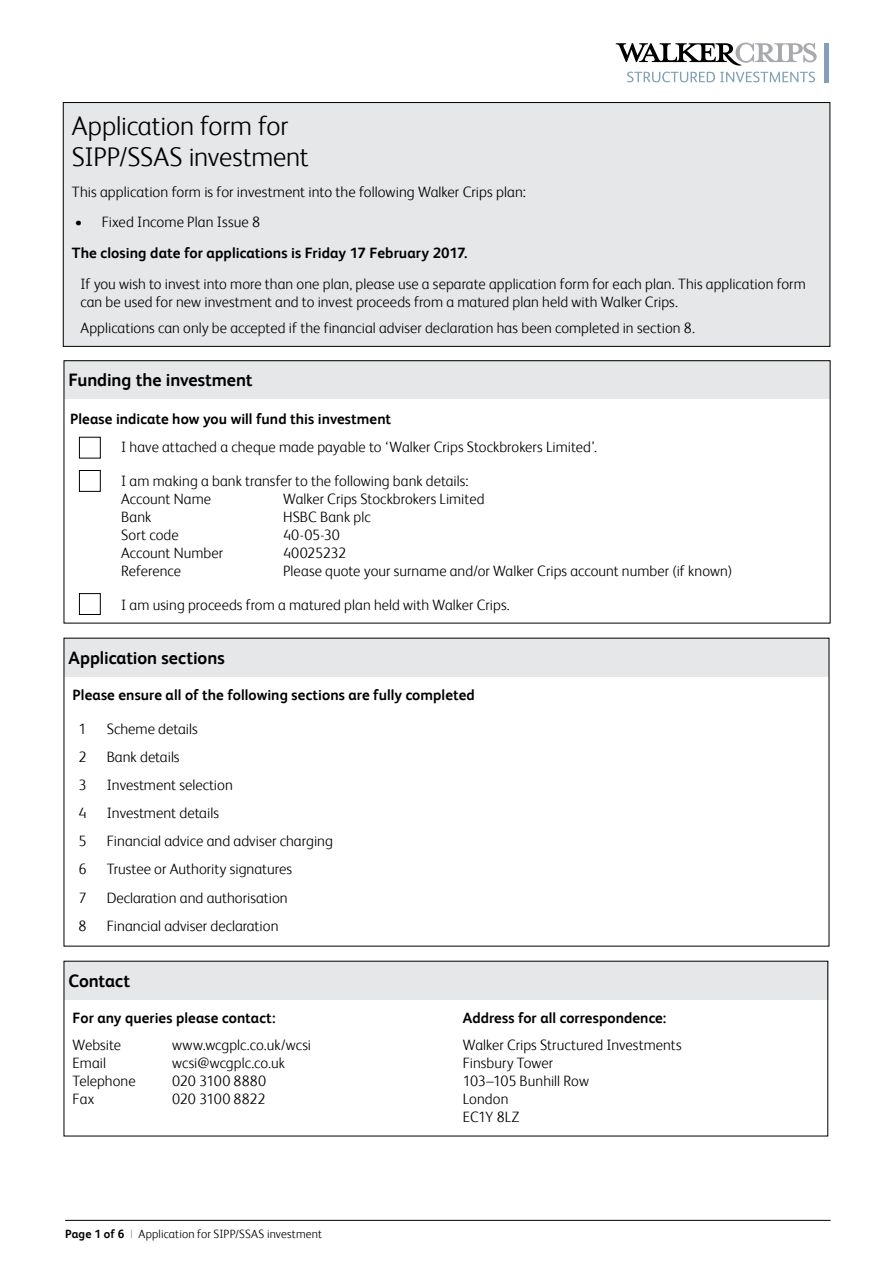
<style>
.page{position:relative;width:893px;height:1263px;background:#fff}
.page>*{position:absolute;margin:0;border:0;box-sizing:border-box;transform-origin:0 0}
.t1{font:300 27px/31.2px "FS Albert";letter-spacing:-.005em;color:#000}
.t2{font:700 18px "FS Albert";letter-spacing:-.005em;color:#000}
.t3{font:300 15px/18px "FS Albert";color:#000}
.t4{font:700 15px "FS Albert";letter-spacing:.005em;color:#000}
.t5{font:300 12px "FS Albert";letter-spacing:.01em;color:#000}
.s1{font-weight:700}
.s2{color:#939598}
</style>
<div class="page">
<hr style="left:65px;top:1220px;width:766px;height:1px;background:#000">
<div style="left:64px;top:360px;width:766px;height:39px;background:#e6e7e8"></div>
<div style="left:64px;top:360px;width:766px;height:263px;border:1px solid #000"></div>
<div style="left:79px;top:470px;width:21px;height:22px;border:1px solid #000"></div>
<div style="left:79px;top:593px;width:21px;height:22px;border:1px solid #000"></div>
<svg style="left:616px;top:43px;width:201px;height:23px"></svg>
<svg style="left:627px;top:72px;width:188px;height:10px"></svg>
<hr style="left:824px;top:43px;width:4px;height:39px;background:#80a1b6">
<div style="left:63px;top:103px;width:767px;height:243px;background:#e6e7e8"></div>
<div style="left:63px;top:102px;width:767px;height:245px;border:1px solid #000"></div>
<div style="left:64px;top:638px;width:765px;height:38px;background:#e6e7e8"></div>
<div style="left:64px;top:961px;width:765px;height:38px;background:#e6e7e8"></div>
<h1 class="t1" style="left:72px;top:110px;width:238px">Application form for<br>SIPP/SSAS investment</h1>
<p class="t3" style="left:72px;top:182px;width:455px">This application form is for investment into the following Walker Crips plan:</p>
<p class="t3" style="left:75px;top:213px;width:187px">• Fixed Income Plan Issue 8</p>
<p class="t4" style="left:72px;top:244px;width:397px">The closing date for applications is Friday 17 February 2017.</p>
<p class="t3" style="left:80px;top:275px;width:727px">If you wish to invest into more than one plan, please use a separate application form for each plan. This application form can be used for new investment and to invest proceeds from a matured plan held with Walker Crips.</p>
<p class="t3" style="left:80px;top:319px;width:616px">Applications can only be accepted if the financial adviser declaration has been completed in section 8.</p>
<p class="t2" style="left:69px;top:369px;width:186px">Funding the investment</p>
<p class="t4" style="left:70px;top:411px;width:323px">Please indicate how you will fund this investment</p>
<p class="t3" style="left:121px;top:438px;width:477px">I have attached a cheque made payable to ‘Walker Crips Stockbrokers Limited’.</p>
<p class="t3" style="left:121px;top:471px;width:349px">I am making a bank transfer to the following bank details:<br>Account Name</p>
<p class="t3" style="left:283px;top:489px;width:203px">Walker Crips Stockbrokers Limited</p>
<p class="t3" style="left:121px;top:507px;width:32px">Bank</p>
<p class="t3" style="left:283px;top:507px;width:89px">HSBC Bank plc</p>
<p class="t3" style="left:121px;top:525px;width:59px">Sort code</p>
<p class="t3" style="left:283px;top:525px;width:58px">40-05-30</p>
<p class="t3" style="left:121px;top:543px;width:103px">Account Number</p>
<p class="t3" style="left:283px;top:543px;width:65px">40025232</p>
<p class="t3" style="left:121px;top:561px;width:61px">Reference</p>
<p class="t3" style="left:283px;top:561px;width:451px">Please quote your surname and/or Walker Crips account number (if known)</p>
<p class="t3" style="left:121px;top:596px;width:390px">I am using proceeds from a matured plan held with Walker Crips.</p>
<p class="t2" style="left:69px;top:647px;width:158px">Application sections</p>
<p class="t4" style="left:73px;top:686px;width:404px">Please ensure all of the following sections are fully completed</p>
<p class="t3" style="left:79px;top:720px;width:10px">1</p>
<p class="t3" style="left:107px;top:720px;width:93px">Scheme details</p>
<p class="t3" style="left:79px;top:748px;width:10px">2</p>
<p class="t3" style="left:107px;top:748px;width:74px">Bank details</p>
<p class="t3" style="left:79px;top:776px;width:10px">3</p>
<p class="t3" style="left:107px;top:776px;width:128px">Investment selection</p>
<p class="t3" style="left:79px;top:804px;width:10px">4</p>
<p class="t3" style="left:107px;top:804px;width:114px">Investment details</p>
<p class="t3" style="left:79px;top:832px;width:10px">5</p>
<p class="t3" style="left:107px;top:832px;width:228px">Financial advice and adviser charging</p>
<p class="t3" style="left:79px;top:860px;width:10px">6</p>
<p class="t3" style="left:107px;top:860px;width:187px">Trustee or Authority signatures</p>
<p class="t3" style="left:79px;top:888px;width:10px">7</p>
<p class="t3" style="left:107px;top:888px;width:183px">Declaration and authorisation</p>
<p class="t3" style="left:79px;top:916px;width:10px">8</p>
<p class="t3" style="left:107px;top:916px;width:173px">Financial adviser declaration</p>
<p class="t2" style="left:69px;top:970px;width:63px">Contact</p>
<p class="t4" style="left:73px;top:1009px;width:204px">For any queries please contact:</p>
<p class="t3" style="left:73px;top:1035px;width:50px">Website</p>
<p class="t3" style="left:172px;top:1035px;width:141px">www.wcgplc.co.uk/wcsi</p>
<p class="t3" style="left:73px;top:1053px;width:35px">Email</p>
<p class="t3" style="left:172px;top:1053px;width:114px">wcsi@wcgplc.co.uk</p>
<p class="t3" style="left:73px;top:1071px;width:65px">Telephone</p>
<p class="t3" style="left:172px;top:1071px;width:95px">020 3100 8880</p>
<p class="t3" style="left:73px;top:1089px;width:23px">Fax</p>
<p class="t3" style="left:172px;top:1089px;width:95px">020 3100 8822</p>
<p class="t5" style="left:65px;top:1226px;width:258px"><span class="s1">Page 1 of 6</span> <span class="s2">|</span> Application for SIPP/SSAS investment</p>
<p class="t4" style="left:463px;top:1009px;width:205px">Address for all correspondence:</p>
<p class="t3" style="left:463px;top:1035px;width:220px">Walker Crips Structured Investments<br>Finsbury Tower<br>103–105 Bunhill Row<br>London<br>EC1Y 8LZ</p>
</div>
